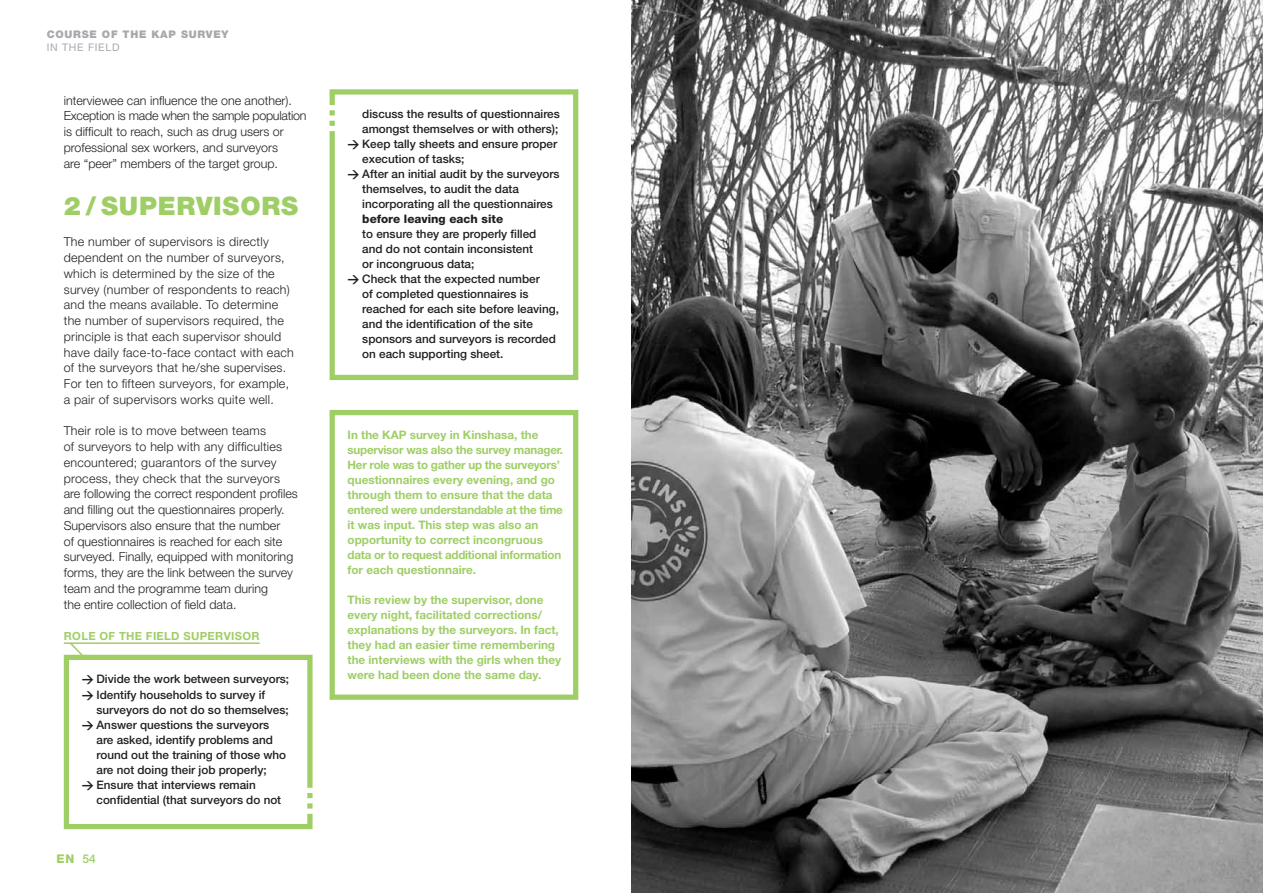
<style>
.page{position:relative;width:1263px;height:893px;background:#fff}
.page>*{position:absolute;margin:0;border:0;box-sizing:border-box;transform-origin:0 0}
.t1{font:900 25.5px "Helvetica Neue";letter-spacing:.03em;color:#9fce66}
.t2{font:300 12.45px/15.8px "Helvetica Neue";color:#231f20}
.t3{font:300 12.45px/15.8px "Helvetica Neue";letter-spacing:.02em;color:#231f20}
.t4{font:800 12px "Helvetica Neue";color:#9fce66}
.t5{font:500 11.7px "Helvetica Neue";color:#231f20}
.t6{font:700 11.7px/15px "Helvetica Neue";letter-spacing:-.02em;color:#9fce66}
.t7{font:700 11.7px/15px "Helvetica Neue";color:#9fce66}
.t8{font:800 11.7px "Helvetica Neue";color:#231f20}
.t9{font:700 11.25px "Helvetica Neue";letter-spacing:.03em;color:#9fce66}
.t10{font:900 10.5px "Helvetica Neue";color:#a8a9ad}
.t11{font:10.5px "Helvetica Neue";color:#a8a9ad}
.s1{font-family:"DIN";font-weight:700}
.s2{font-weight:500}
</style>
<div class="page">
<hr style="left:64px;top:642px;width:196px;height:2px;background:#9fce66">
<div style="left:330px;top:410px;width:248px;height:290px;border:5px solid #9fce66"></div>
<div style="left:64px;top:655px;width:249px;height:174px;border:5px solid #9fce66"></div>
<svg style="left:68px;top:642px;width:20px;height:19px"></svg>
<div style="left:330px;top:89px;width:248px;height:291px;border:5px solid #9fce66"></div>
<div style="left:326px;top:126px;width:13px;height:5px;background:#fff"></div>
<div style="left:325px;top:115px;width:14px;height:6px;background:#fff"></div>
<div style="left:325px;top:105px;width:13px;height:5px;background:#fff"></div>
<div style="left:303px;top:808px;width:13px;height:6px;background:#fff"></div>
<div style="left:302px;top:798px;width:14px;height:5px;background:#fff"></div>
<div style="left:303px;top:788px;width:13px;height:5px;background:#fff"></div>
<img style="left:631px;top:0;width:632px;height:893px">
<p class="t10" style="left:47px;top:28px;width:10px">COURSE</p>
<p class="t10" style="left:102px;top:28px;width:30px">OF THE</p>
<p class="t10" style="left:151px;top:28px;width:9px">KAP</p>
<p class="t10" style="left:181px;top:28px;width:9px">SURVEY</p>
<p class="t11" style="left:47px;top:41px;width:24px">IN THE</p>
<p class="t11" style="left:88px;top:41px;width:8px">FIELD</p>
<p class="t2" style="left:64px;top:92px;width:244px">interviewee can influence the one another).<br>Exception is made when the sample population is difficult to reach, such as drug users or professional sex workers, and surveyors<br>are “peer” members of the target group.</p>
<p class="t1" style="left:64px;top:191px;width:236px">2 / SUPERVISORS</p>
<p class="t3" style="left:64px;top:234px;width:231px">The number of supervisors is directly dependent on the number of surveyors, which is determined by the size of the survey (number of respondents to reach) and the means available. To determine the number of supervisors required, the principle is that each supervisor should have daily face-to-face contact with each of the surveyors that he/she supervises.<br>For ten to fifteen surveyors, for example, a pair of supervisors works quite well.</p>
<p class="t2" style="left:64px;top:423px;width:236px">Their role is to move between teams<br>of surveyors to help with any difficulties encountered; guarantors of the survey process, they check that the surveyors are following the correct respondent profiles and filling out the questionnaires properly.<br>Supervisors also ensure that the number<br>of questionnaires is reached for each site surveyed. Finally, equipped with monitoring forms, they are the link between the survey team and the programme team during<br>the entire collection of field data.</p>
<p class="t9" style="left:64px;top:629px;width:194px">Role of the field supervisor</p>
<p class="t5" style="left:362px;top:107px;width:199px">discuss the results of questionnaires</p>
<p class="t5" style="left:362px;top:122px;width:197px">amongst themselves or with others);</p>
<p class="t5" style="left:348px;top:137px;width:211px"><span class="s1">&gt;</span> Keep tally sheets and ensure proper</p>
<p class="t5" style="left:362px;top:152px;width:104px">execution of tasks;</p>
<p class="t5" style="left:348px;top:167px;width:213px"><span class="s1">&gt;</span> After an initial audit by the surveyors</p>
<p class="t5" style="left:362px;top:182px;width:158px">themselves, to audit the data</p>
<p class="t5" style="left:362px;top:197px;width:192px">incorporating all the questionnaires</p>
<p class="t8" style="left:362px;top:212px;width:142px">before leaving each site</p>
<p class="t5" style="left:362px;top:227px;width:176px">to ensure they are properly filled</p>
<p class="t5" style="left:362px;top:242px;width:172px">and do not contain inconsistent</p>
<p class="t5" style="left:362px;top:257px;width:114px">or incongruous data;</p>
<p class="t5" style="left:348px;top:272px;width:194px"><span class="s1">&gt;</span> Check that the expected number</p>
<p class="t5" style="left:362px;top:287px;width:168px">of completed questionnaires is</p>
<p class="t5" style="left:362px;top:302px;width:198px">reached for each site before leaving,</p>
<p class="t5" style="left:362px;top:317px;width:172px">and the identification of the site</p>
<p class="t5" style="left:362px;top:332px;width:195px">sponsors and surveyors is recorded</p>
<p class="t5" style="left:362px;top:347px;width:143px">on each supporting sheet.</p>
<p class="t6" style="left:348px;top:427px;width:217px">In the KAP survey in Kinshasa, the supervisor was also the survey manager.<br>Her role was to gather up the surveyors’ questionnaires every evening, and go through them to ensure that the data entered were understandable at the time it was input. This step was also an opportunity to correct incongruous data or to request additional information for each questionnaire.</p>
<p class="t7" style="left:348px;top:592px;width:215px">This review by the supervisor, done every night, facilitated corrections/ explanations by the surveyors. In fact, they had an easier time remembering the interviews with the girls when they</p>
<p class="t5" style="left:82px;top:672px;width:209px"><span class="s1">&gt;</span> Divide the work between surveyors;</p>
<p class="t7" style="left:348px;top:667px;width:195px">were had been done the same day.</p>
<p class="t5" style="left:82px;top:687px;width:185px"><span class="s1">&gt;</span> Identify households to survey if</p>
<p class="t5" style="left:97px;top:702px;width:194px">surveyors do not do so themselves;</p>
<p class="t5" style="left:82px;top:717px;width:189px"><span class="s1">&gt;</span> Answer questions the surveyors</p>
<p class="t5" style="left:97px;top:732px;width:178px">are asked, identify problems and</p>
<p class="t5" style="left:97px;top:747px;width:191px">round out the training of those who</p>
<p class="t5" style="left:97px;top:762px;width:172px">are not doing their job properly;</p>
<p class="t5" style="left:82px;top:777px;width:176px"><span class="s1">&gt;</span> Ensure that interviews remain</p>
<p class="t5" style="left:97px;top:792px;width:186px">confidential (that surveyors do not</p>
<p class="t4" style="left:57px;top:851px;width:41px">EN <span class="s2">54</span></p>
</div>
